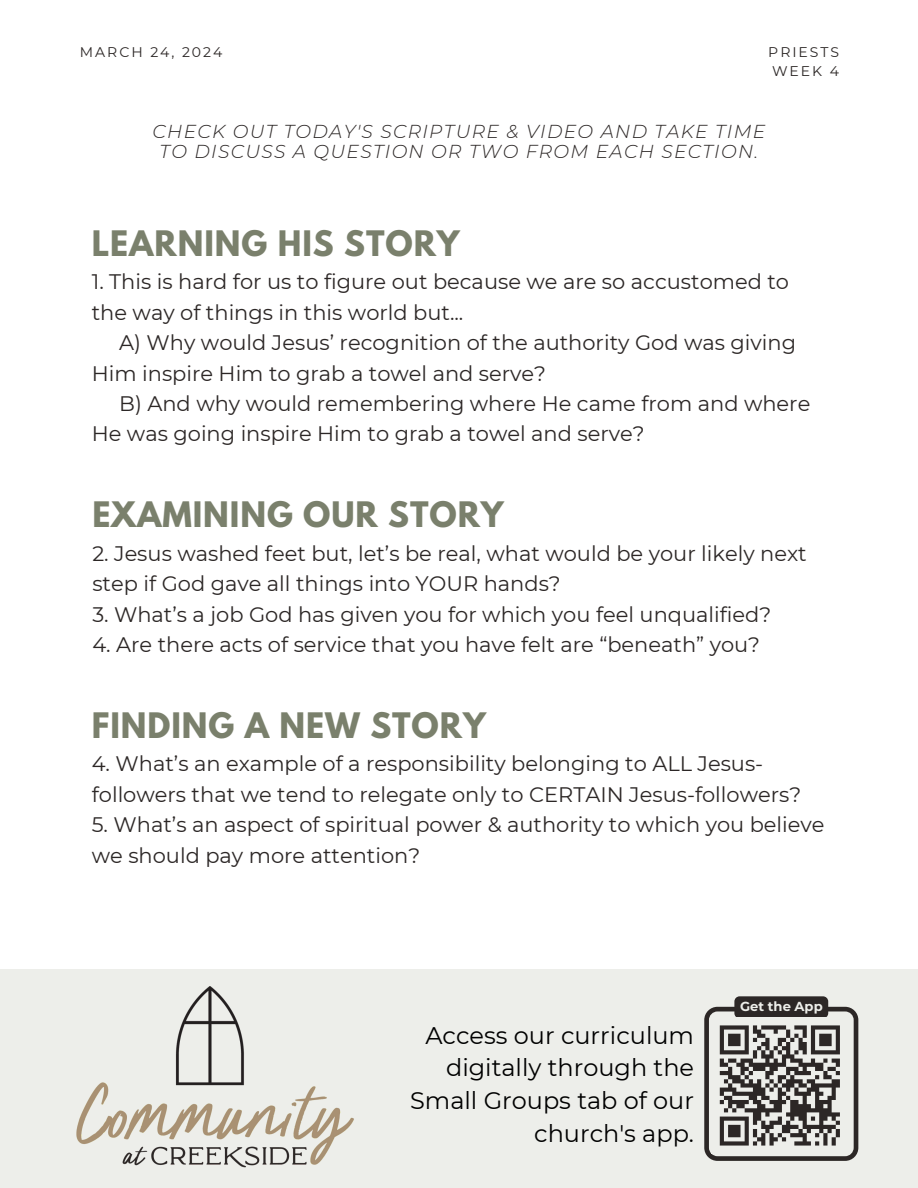
<style>
.page{position:relative;width:918px;height:1188px;background:#fff}
.page>*{position:absolute;margin:0;border:0;box-sizing:border-box;transform-origin:0 0}
.t1{font:700 31.2px "League Spartan";letter-spacing:.03em;color:#7a806c}
.t2{font:24px/32.7px "Montserrat";color:#000;text-align:right}
.t3{font:21px/30.3px "Montserrat";color:#2c2726}
.t4{font:italic 300 18.75px/20.2px "Montserrat";letter-spacing:.07em;color:#2c2726;text-align:center}
.t5{font:13.95px/19.2px "Montserrat";letter-spacing:.14em;color:#2c2726}
.t6{font:700 13.05px "Montserrat";color:#edeeea}
</style>
<div class="page">
<div style="left:0;top:969px;width:918px;height:219px;background:#edeeea"></div>
<img style="left:175px;top:986px;width:69px;height:90px">
<img style="left:76px;top:1076px;width:278px;height:92px">
<div style="left:734px;top:996px;width:94px;height:22px;background:#2c2726;border-radius:5px"></div>
<svg style="left:704px;top:1007px;width:154px;height:154px"></svg>
<p class="t5" style="left:80px;top:42px;width:144px">MARCH 24, 2024</p>
<h2 class="t5" style="left:768px;top:42px;width:72px">PRIESTS<br>WEEK 4</h2>
<p class="t4" style="left:153px;top:121px;width:614px">CHECK OUT TODAY'S SCRIPTURE &amp; VIDEO AND TAKE TIME<br>TO DISCUSS A QUESTION OR TWO FROM EACH SECTION.</p>
<h4 class="t1" style="left:92px;top:228px;width:370px">LEARNING HIS STORY</h4>
<h1 class="t3" style="left:92px;top:267px;width:699px">1. This is hard for us to figure out because we are so accustomed to</h1>
<h1 class="t3" style="left:92px;top:297px;width:373px">the way of things in this world but...</h1>
<h1 class="t3" style="left:119px;top:328px;width:678px">A) Why would Jesus’ recognition of the authority God was giving</h1>
<h1 class="t3" style="left:92px;top:358px;width:456px">Him inspire Him to grab a towel and serve?</h1>
<h3 class="t3" style="left:92px;top:388px;width:720px;text-indent:27px">B) And why would remembering where He came from and where<br>He was going inspire Him to grab a towel and serve?</h3>
<p class="t1" style="left:92px;top:499px;width:413px">EXAMINING OUR STORY</p>
<h1 class="t3" style="left:92px;top:538px;width:716px">2. Jesus washed feet but, let’s be real, what would be your likely next step if God gave all things into YOUR hands?</h1>
<h1 class="t3" style="left:92px;top:599px;width:680px">3. What’s a job God has given you for which you feel unqualified?</h1>
<h3 class="t3" style="left:92px;top:629px;width:669px">4. Are there acts of service that you have felt are “beneath” you?</h3>
<p class="t1" style="left:92px;top:710px;width:396px">FINDING A NEW STORY</p>
<h1 class="t3" style="left:92px;top:749px;width:711px">4. What’s an example of a responsibility belonging to ALL Jesus&shy;followers that we tend to relegate only to CERTAIN Jesus-followers?</h1>
<h3 class="t3" style="left:92px;top:809px;width:734px">5. What’s an aspect of spiritual power &amp; authority to which you believe we should pay more attention?</h3>
<p class="t2" style="left:410px;top:1019px;width:285px">Access our curriculum digitally through the<br>Small Groups tab of our church's app.</p>
<p class="t6" style="left:740px;top:998px;width:84px">Get the App</p>
</div>
